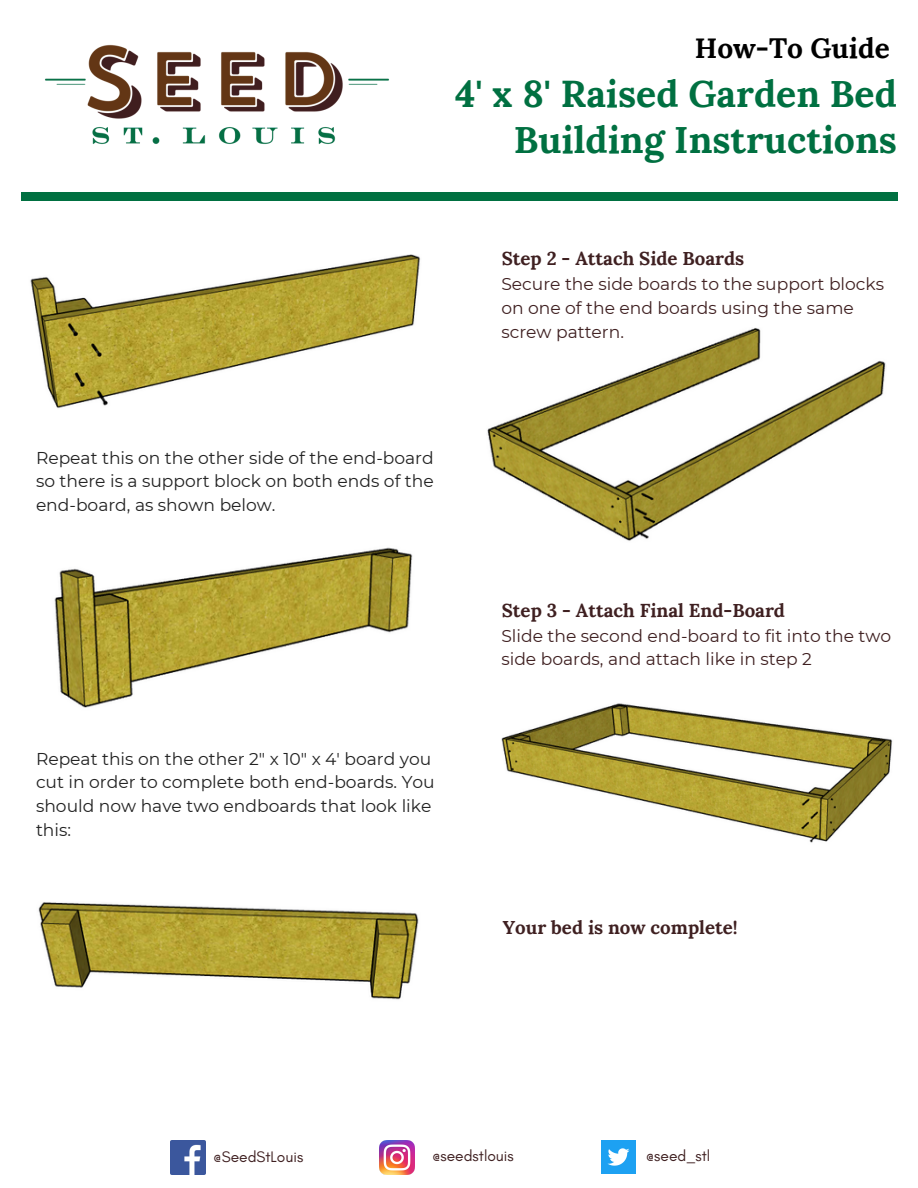
<style>
.page{position:relative;width:918px;height:1188px;background:#fff}
.page>*{position:absolute;margin:0;border:0;box-sizing:border-box;transform-origin:0 0}
.t1{font:700 37.35px "Lora";color:#007041}
.t2{font:700 28.05px "Lora";color:#000}
.t3{font:700 18.75px "Lora";color:#3f2021}
.t4{font:17.1px/23.7px "Montserrat";color:#222;text-align:justify}
.t5{font:17.1px/23.7px "Montserrat";color:#3f2021}
.t6{font:15.6px "Glacial Indifference";color:#3f2021}
</style>
<div class="page">
<div style="left:21px;top:192px;width:876px;height:8px;background:#007041"></div>
<img style="left:45px;top:44px;width:344px;height:100px">
<img style="left:170px;top:1140px;width:35px;height:35px">
<img style="left:380px;top:1140px;width:34px;height:35px">
<img style="left:602px;top:1140px;width:33px;height:34px">
<img style="left:54px;top:547px;width:359px;height:161px">
<img style="left:30px;top:255px;width:390px;height:153px">
<img style="left:487px;top:328px;width:399px;height:213px">
<img style="left:501px;top:703px;width:392px;height:140px">
<img style="left:38px;top:902px;width:381px;height:98px">
<p class="t2" style="left:695px;top:30px;width:197px">How-To Guide</p>
<p class="t1" style="left:455px;top:70px;width:443px">4' x 8' Raised Garden Bed</p>
<p class="t1" style="left:514px;top:116px;width:385px">Building Instructions</p>
<p class="t3" style="left:502px;top:246px;width:244px">Step 2 - Attach Side Boards</p>
<p class="t4" style="left:36px;top:446px;width:399px">Repeat this on the other side of the end-board so there is a support block on both ends of the end-board, as shown below.</p>
<p class="t4" style="left:36px;top:747px;width:400px;text-align:left">Repeat this on the other 2" x 10" x 4' board you cut in order to complete both end-boards. You should now have two endboards that look like this:</p>
<p class="t5" style="left:501px;top:272px;width:384px">Secure the side boards to the support blocks on one of the end boards using the same screw pattern.</p>
<p class="t3" style="left:502px;top:598px;width:285px">Step 3 - Attach Final End-Board</p>
<p class="t5" style="left:501px;top:624px;width:391px">Slide the second end-board to fit into the two side boards, and attach like in step 2</p>
<p class="t3" style="left:503px;top:915px;width:236px">Your bed is now complete!</p>
<p class="t6" style="left:213px;top:1147px;width:92px">@SeedStLouis</p>
<p class="t6" style="left:432px;top:1147px;width:83px">@seedstlouis</p>
<p class="t6" style="left:646px;top:1147px;width:66px">@seed_stl</p>
</div>
